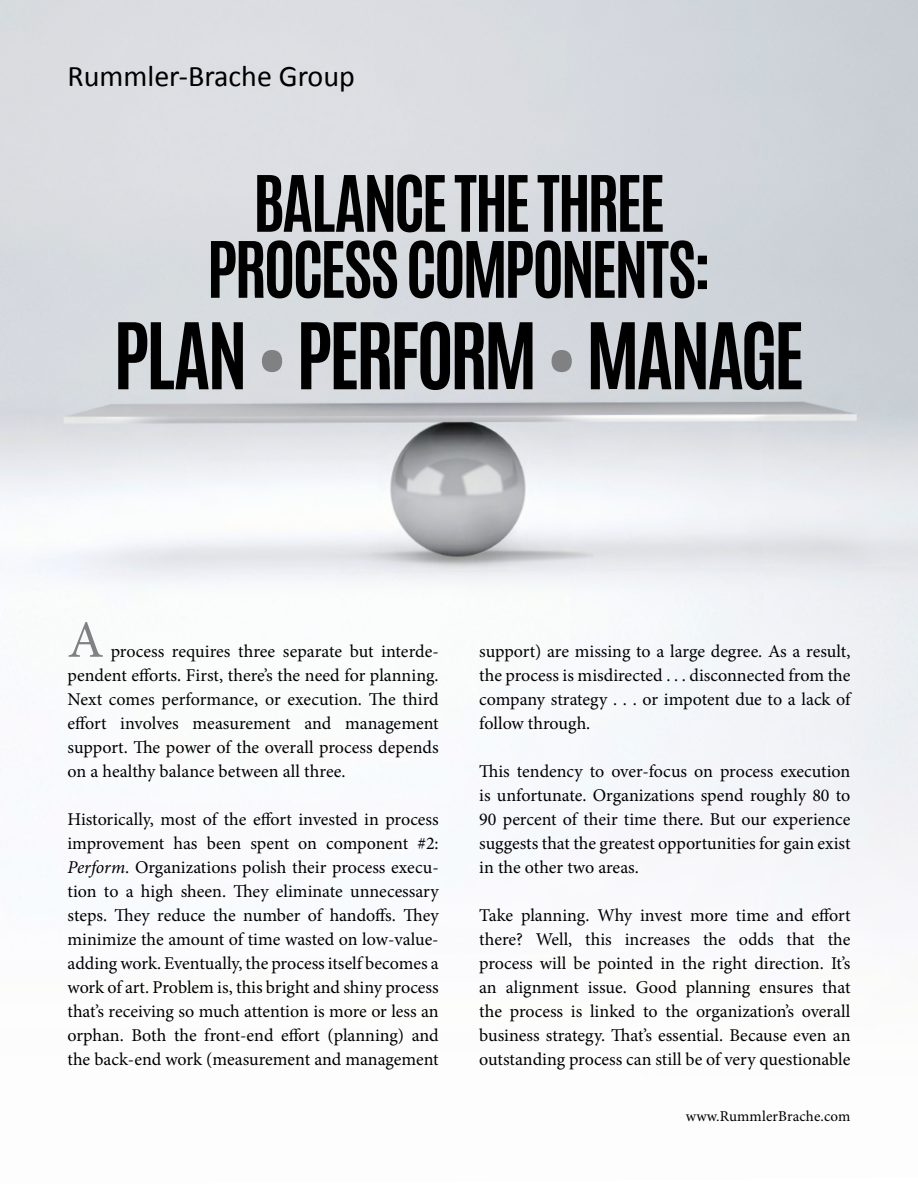
<style>
.page{position:relative;width:918px;height:1188px;background:#fff}
.page>*{position:absolute;margin:0;border:0;box-sizing:border-box;transform-origin:0 0}
.t1{font:700 78px "Antonio";letter-spacing:-.045em;color:#000}
.t2{font:700 66px/66px "Antonio";letter-spacing:-.05em;color:#000;text-align:center}
.t3{font:52.5px "Minion Pro";color:#808183}
.t4{font:30px "Calibri";color:#000}
.t5{font:18px/24px "Minion Pro";color:#000;text-align:justify}
.t6{font:15px "Minion Pro";letter-spacing:.01em;color:#000}
.s1{color:#808183}
.s2{font-style:italic}
</style>
<div class="page">
<img style="left:0;top:0;width:918px;height:903px">
<h3 class="t4" style="left:68px;top:57px;width:289px">Rummler-Brache Group</h3>
<h2 class="t2" style="left:207px;top:171px;width:506px">BALANCE THE THREE<br>PROCESS COMPONENTS:</h2>
<h1 class="t1" style="left:113px;top:297px;width:693px">PLAN <span class="s1">•</span> PERFORM <span class="s1">•</span> MANAGE</h1>
<h3 class="t3" style="left:68px;top:605px;width:38px">A</h3>
<p class="t5" style="left:68px;top:639px;width:373px;text-indent:43px">process requires three separate but interde&shy;pendent efforts. First, there’s the need for planning.<br>Next comes performance, or execution. The third effort involves measurement and management support. The power of the overall process depends on a healthy balance between all three.</p>
<p class="t5" style="left:68px;top:808px;width:373px">Historically, most of the effort invested in process improvement has been spent on component #2:<br><span class="s2">Perform</span>. Organizations polish their process execu&shy;tion to a high sheen. They eliminate unnecessary steps. They reduce the number of handoffs. They minimize the amount of time wasted on low-value&shy;adding work. Eventually, the process itself becomes a work of art. Problem is, this bright and shiny process that’s receiving so much attention is more or less an orphan. Both the front-end effort (planning) and the back-end work (measurement and management</p>
<p class="t5" style="left:479px;top:639px;width:373px">support) are missing to a large degree. As a result, the process is misdirected . . . disconnected from the company strategy . . . or impotent due to a lack of follow through.</p>
<p class="t5" style="left:479px;top:759px;width:373px">This tendency to over-focus on process execution is unfortunate. Organizations spend roughly 80 to 90 percent of their time there. But our experience suggests that the greatest opportunities for gain exist in the other two areas.</p>
<p class="t5" style="left:479px;top:903px;width:373px">Take planning. Why invest more time and effort there? Well, this increases the odds that the process will be pointed in the right direction. It’s an alignment issue. Good planning ensures that the process is linked to the organization’s overall business strategy. That’s essential. Because even an outstanding process can still be of very questionable</p>
<p class="t6" style="left:686px;top:1106px;width:166px">www.RummlerBrache.com</p>
</div>
